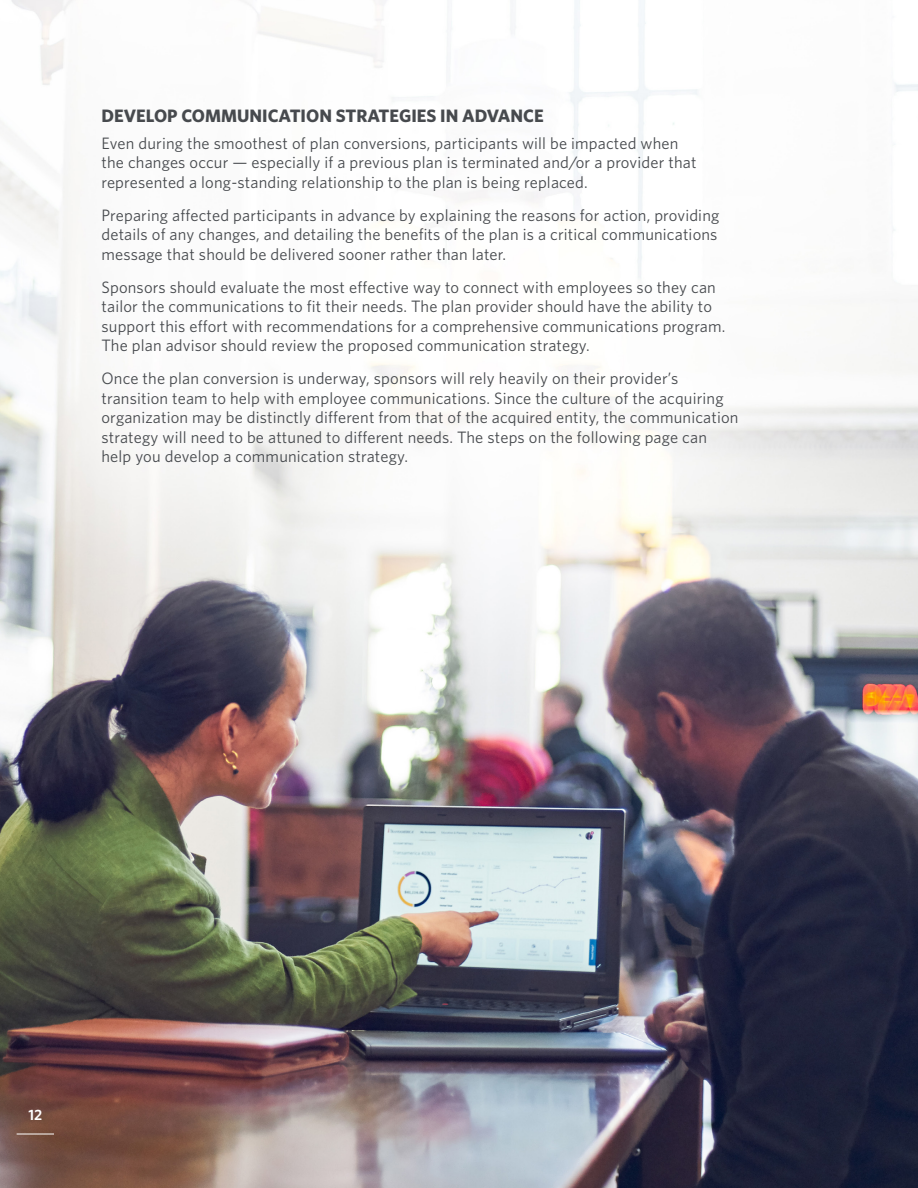
<style>
.page{position:relative;width:918px;height:1188px;background:#fff}
.page>*{position:absolute;margin:0;border:0;box-sizing:border-box;transform-origin:0 0}
.TA_Head3{font:700 18px "Whitney";color:#474a4e}
.TA_Body{font:16.5px/19.5px "Whitney";letter-spacing:.01em;color:#474a4e}
.TA_Page_Number{font:600 15px "Whitney";color:#fff}
</style>
<div class="page">
<img style="left:0;top:0;width:918px;height:1188px">
<hr style="left:17px;top:1134px;width:37px;height:1px;background:#fff">
<p class="TA_Head3" style="left:102px;top:104px;width:444px">DEVELOP COMMUNICATION STRATEGIES IN ADVANCE</p>
<p class="TA_Body" style="left:102px;top:133px;width:596px">Even during the smoothest of plan conversions, participants will be impacted when the changes occur — especially if a previous plan is terminated and/or a provider that represented a long-standing relationship to the plan is being replaced.</p>
<p class="TA_Body" style="left:102px;top:205px;width:619px;text-align:justify">Preparing affected participants in advance by explaining the reasons for action, providing details of any changes, and detailing the benefits of the plan is a critical communications message that should be delivered sooner rather than later.</p>
<p class="TA_Body" style="left:102px;top:277px;width:625px">Sponsors should evaluate the most effective way to connect with employees so they can tailor the communications to fit their needs. The plan provider should have the ability to support this effort with recommendations for a comprehensive communications program.<br>The plan advisor should review the proposed communication strategy.</p>
<p class="TA_Body" style="left:102px;top:368px;width:639px">Once the plan conversion is underway, sponsors will rely heavily on their provider’s transition team to help with employee communications. Since the culture of the acquiring organization may be distinctly different from that of the acquired entity, the communication strategy will need to be attuned to different needs. The steps on the following page can help you develop a communication strategy.</p>
<p class="TA_Page_Number" style="left:28px;top:1105px;width:15px">12</p>
</div>
